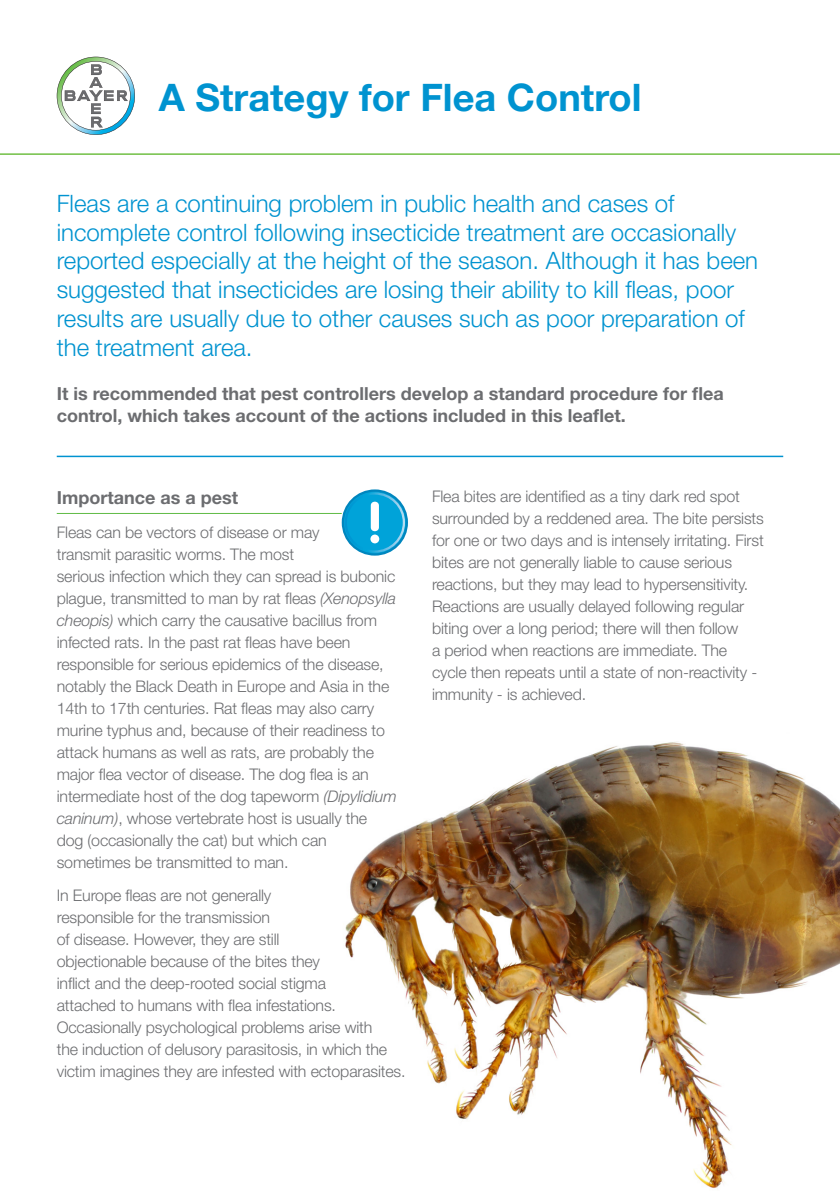
<style>
.page{position:relative;width:840px;height:1191px;background:#fff}
.page>*{position:absolute;margin:0;border:0;box-sizing:border-box;transform-origin:0 0}
.t1{font:700 38px "Helvetica Neue";color:#0093d0}
.t2{font:300 24px/28.8px "Helvetica Neue";color:#0093d0}
.t3{font:700 18px/21.6px "Helvetica Neue";color:#6c6d70}
.t4{font:300 16px/22px "Helvetica Neue";letter-spacing:-.01em;color:#6c6d70}
.s1{font-style:italic}
</style>
<div class="page">
<img style="left:345px;top:742px;width:494px;height:446px">
<svg style="left:57px;top:57px;width:78px;height:78px"></svg>
<hr style="left:0;top:153px;width:839px;height:2px;background:#71bf44">
<hr style="left:57px;top:455px;width:725px;height:2px;background:#0093d0">
<hr style="left:57px;top:513px;width:284px;height:1px;background:#60bb46">
<div style="left:342px;top:490px;width:64px;height:64px;background:#00a3d9;border-radius:50%"></div>
<div style="left:341px;top:489px;width:67px;height:66px;border:2px solid #0086be;border-radius:50%"></div>
<div style="left:344px;top:492px;width:61px;height:60px;border:2px solid #fff;border-radius:50%"></div>
<svg style="left:370px;top:501px;width:9px;height:42px"></svg>
<p class="t1" style="left:159px;top:74px;width:484px">A Strategy for Flea Control</p>
<p class="t2" style="left:57px;top:188px;width:702px">Fleas are a continuing problem in public health and cases of incomplete control following insecticide treatment are occasionally reported especially at the height of the season. Although it has been suggested that insecticides are losing their ability to kill fleas, poor results are usually due to other causes such as poor preparation of the treatment area.</p>
<p class="t3" style="left:57px;top:382px;width:668px">It is recommended that pest controllers develop a standard procedure for flea control, which takes account of the actions included in this leaflet.</p>
<p class="t3" style="left:57px;top:487px;width:183px">Importance as a pest</p>
<p class="t4" style="left:57px;top:521px;width:341px">Fleas can be vectors of disease or may<br>transmit parasitic worms. The most<br>serious infection which they can spread is bubonic plague, transmitted to man by rat fleas <span class="s1">(Xenopsylla cheopis)</span> which carry the causative bacillus from infected rats. In the past rat fleas have been responsible for serious epidemics of the disease, notably the Black Death in Europe and Asia in the 14th to 17th centuries. Rat fleas may also carry murine typhus and, because of their readiness to attack humans as well as rats, are probably the major flea vector of disease. The dog flea is an intermediate host of the dog tapeworm <span class="s1">(Dipylidium caninum)</span>, whose vertebrate host is usually the dog (occasionally the cat) but which can sometimes be transmitted to man.</p>
<p class="t4" style="left:57px;top:884px;width:350px">In Europe fleas are not generally<br>responsible for the transmission<br>of disease. However, they are still<br>objectionable because of the bites they<br>inflict and the deep-rooted social stigma<br>attached to humans with flea infestations.<br>Occasionally psychological problems arise with<br>the induction of delusory parasitosis, in which the victim imagines they are infested with ectoparasites.</p>
<p class="t4" style="left:432px;top:485px;width:333px">Flea bites are identified as a tiny dark red spot surrounded by a reddened area. The bite persists for one or two days and is intensely irritating. First bites are not generally liable to cause serious reactions, but they may lead to hypersensitivity.<br>Reactions are usually delayed following regular biting over a long period; there will then follow<br>a period when reactions are immediate. The cycle then repeats until a state of non-reactivity - immunity - is achieved.</p>
</div>
